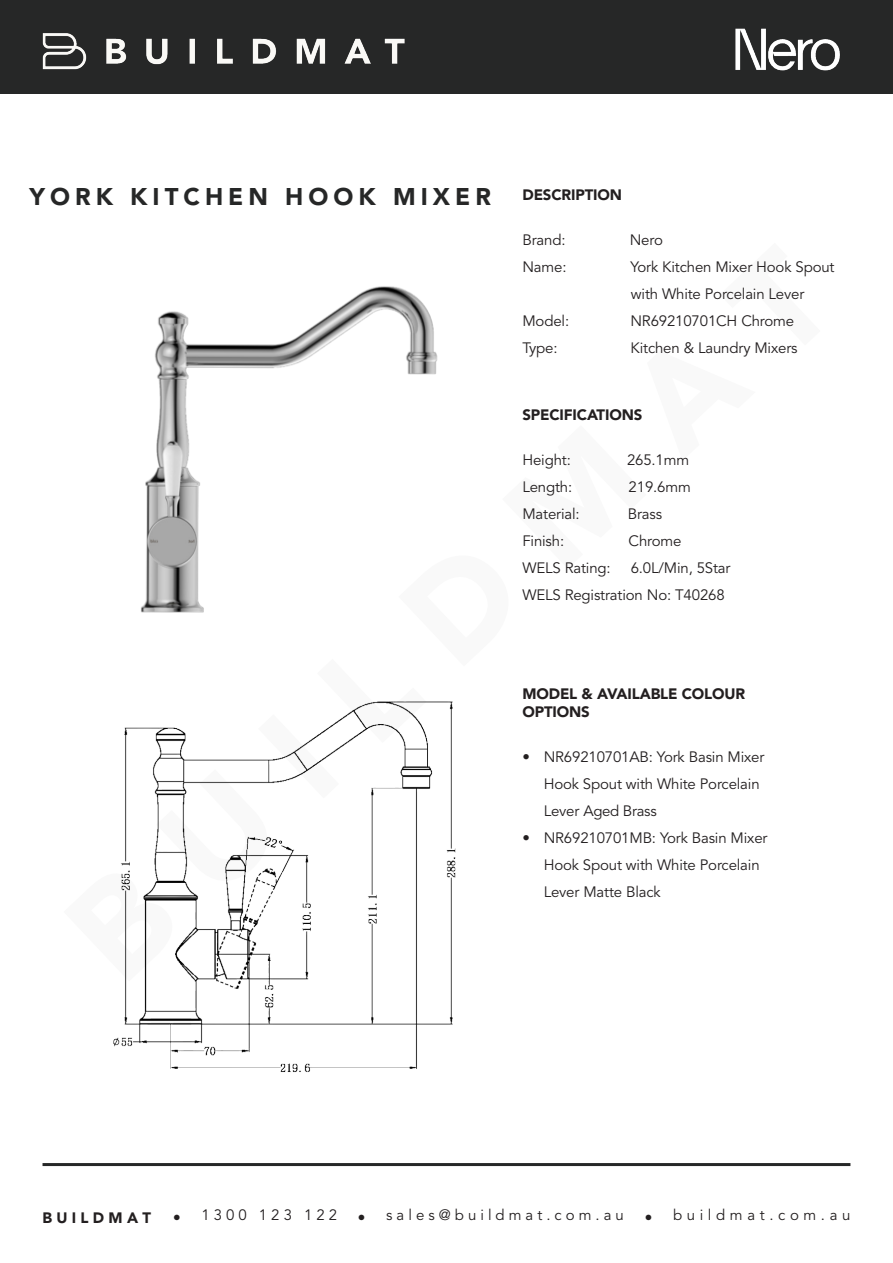
<style>
.page{position:relative;width:893px;height:1263px;background:#fff}
.page>*{position:absolute;margin:0;border:0;box-sizing:border-box;transform-origin:0 0}
.t1{font:900 24px "Avenir LT Std";letter-spacing:.21em;color:#262727}
.buildmat_com_au{font:15px/27px "Avenir LT Std";letter-spacing:-.01em;color:#231f20}
.buildmat_com_au-2{font:900 15px/18px "Avenir LT Std";letter-spacing:-.01em;color:#231f20}
.s1{font-size:30px}
.s2{font-weight:900;font-size:30px}
</style>
<div class="page">
<hr style="left:43px;top:1163px;width:807px;height:3px;background:#262727">
<div style="left:0;top:0;width:893px;height:93px;background:#262727"></div>
<img style="left:42px;top:33px;width:363px;height:37px">
<img style="left:735px;top:28px;width:105px;height:43px">
<img style="left:113px;top:701px;width:343px;height:371px">
<img style="left:141px;top:286px;width:297px;height:327px">
<p class="t1" style="left:30px;top:182px;width:463px">YORK KITCHEN HOOK MIXER</p>
<p class="buildmat_com_au-2" style="left:522px;top:186px;width:101px">DESCRIPTION</p>
<p class="buildmat_com_au" style="left:522px;top:227px;width:45px">Brand:</p>
<p class="buildmat_com_au" style="left:630px;top:227px;width:35px">Nero</p>
<p class="buildmat_com_au" style="left:522px;top:254px;width:46px">Name:</p>
<p class="buildmat_com_au" style="left:630px;top:254px;width:206px">York Kitchen Mixer Hook Spout</p>
<p class="buildmat_com_au" style="left:631px;top:281px;width:175px">with White Porcelain Lever</p>
<p class="buildmat_com_au" style="left:522px;top:308px;width:48px">Model:</p>
<p class="buildmat_com_au" style="left:630px;top:308px;width:165px">NR69210701CH Chrome</p>
<p class="buildmat_com_au" style="left:522px;top:335px;width:37px">Type:</p>
<p class="buildmat_com_au" style="left:630px;top:335px;width:169px">Kitchen &amp; Laundry Mixers</p>
<p class="buildmat_com_au-2" style="left:522px;top:405px;width:121px">SPECIFICATIONS</p>
<p class="buildmat_com_au" style="left:522px;top:447px;width:50px">Height:</p>
<p class="buildmat_com_au" style="left:627px;top:447px;width:64px">265.1mm</p>
<p class="buildmat_com_au" style="left:522px;top:474px;width:51px">Length:</p>
<p class="buildmat_com_au" style="left:629px;top:474px;width:64px">219.6mm</p>
<p class="buildmat_com_au" style="left:522px;top:501px;width:59px">Material:</p>
<p class="buildmat_com_au" style="left:628px;top:501px;width:36px">Brass</p>
<p class="buildmat_com_au" style="left:522px;top:528px;width:43px">Finish:</p>
<p class="buildmat_com_au" style="left:629px;top:528px;width:54px">Chrome</p>
<p class="buildmat_com_au" style="left:522px;top:555px;width:90px">WELS Rating:</p>
<p class="buildmat_com_au" style="left:631px;top:555px;width:101px">6.0L/Min, 5Star</p>
<p class="buildmat_com_au" style="left:522px;top:582px;width:204px">WELS Registration No: T40268</p>
<p class="buildmat_com_au-2" style="left:522px;top:684px;width:224px">MODEL &amp; AVAILABLE COLOUR<br>OPTIONS</p>
<p class="buildmat_com_au" style="left:544px;top:743px;width:222px;text-indent:-21px">• NR69210701AB: York Basin Mixer<br>Hook Spout with White Porcelain<br>Lever Aged Brass</p>
<p class="buildmat_com_au" style="left:544px;top:824px;width:225px;text-indent:-21px">• NR69210701MB: York Basin Mixer<br>Hook Spout with White Porcelain<br>Lever Matte Black</p>
<p class="buildmat_com_au-2" style="left:43px;top:1208px;width:140px">B U I L D M A T <span class="s1">.</span></p>
<p class="buildmat_com_au" style="left:201px;top:1202px;width:166px">1 3 0 0 1 2 3 1 2 2 <span class="s2">.</span></p>
<p class="buildmat_com_au" style="left:386px;top:1202px;width:268px">s a l e s @ b u i l d m a t . c o m . a u <span class="s2">.</span></p>
<p class="buildmat_com_au" style="left:673px;top:1202px;width:179px">b u i l d m a t . c o m . a u</p>
</div>
